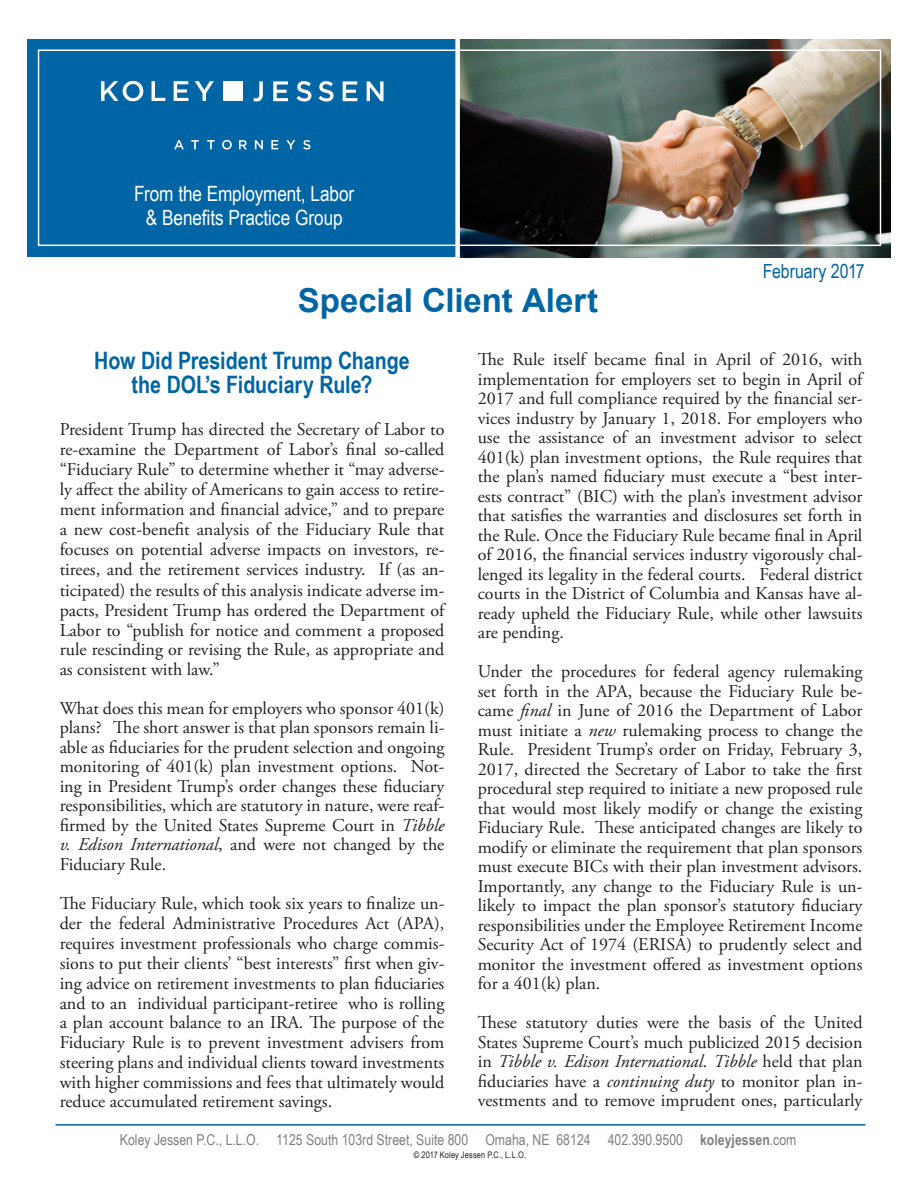
<style>
.page{position:relative;width:918px;height:1188px;background:#fff}
.page>*{position:absolute;margin:0;border:0;box-sizing:border-box;transform-origin:0 0}
.Headline{font:700 33px "Arial";color:#0065a4}
.Headline-2{font:700 24px/24px "Arial Narrow";color:#0065a4;text-align:center}
.Credit_Line{font:21px "Arial Narrow";letter-spacing:-.005em;color:#fff}
.Credit_Line-2{font:19.5px "Arial Narrow";letter-spacing:-.005em;color:#0065a4}
.t1{font:18px/19.5px "Adobe Garamond Pro";color:#231f20;text-align:justify}
.t2{font:15px "Arial Narrow";color:#808083}
.t3{font:9px "Arial Narrow";letter-spacing:.02em;color:#231f20}
.s1{font-style:italic}
.s2{font-weight:700}
</style>
<div class="page">
<div style="left:27px;top:40px;width:864px;height:217px;background:#0065a4"></div>
<img style="left:460px;top:40px;width:431px;height:217px">
<svg style="left:101px;top:81px;width:42px;height:20px"></svg>
<svg style="left:152px;top:81px;width:13px;height:20px"></svg>
<svg style="left:174px;top:81px;width:14px;height:20px"></svg>
<svg style="left:195px;top:81px;width:19px;height:20px"></svg>
<svg style="left:254px;top:81px;width:9px;height:20px"></svg>
<svg style="left:273px;top:81px;width:15px;height:20px"></svg>
<svg style="left:297px;top:81px;width:14px;height:20px"></svg>
<svg style="left:343px;top:81px;width:14px;height:20px"></svg>
<svg style="left:367px;top:81px;width:17px;height:20px"></svg>
<div style="left:223px;top:81px;width:20px;height:20px;background:#fff"></div>
<svg style="left:319px;top:81px;width:15px;height:20px"></svg>
<svg style="left:303px;top:140px;width:7px;height:10px"></svg>
<svg style="left:174px;top:140px;width:10px;height:9px"></svg>
<svg style="left:191px;top:140px;width:8px;height:9px"></svg>
<svg style="left:207px;top:140px;width:8px;height:9px"></svg>
<svg style="left:222px;top:140px;width:10px;height:10px"></svg>
<svg style="left:239px;top:140px;width:8px;height:9px"></svg>
<svg style="left:255px;top:140px;width:8px;height:9px"></svg>
<svg style="left:271px;top:140px;width:7px;height:9px"></svg>
<svg style="left:286px;top:140px;width:9px;height:9px"></svg>
<div style="left:455px;top:38px;width:5px;height:223px;background:#fff"></div>
<div style="left:38px;top:50px;width:843px;height:196px;border:2px solid #fff"></div>
<hr style="left:56px;top:1124px;width:809px;height:2px;background:#0065a4">
<p class="Credit_Line" style="left:134px;top:178px;width:222px">From the Employment, Labor</p>
<p class="Credit_Line" style="left:146px;top:202px;width:198px">&amp; Benefits Practice Group</p>
<p class="Headline" style="left:298px;top:278px;width:302px">Special Client Alert</p>
<p class="Credit_Line-2" style="left:763px;top:257px;width:103px">February 2017</p>
<p class="Headline-2" style="left:94px;top:347px;width:317px">How Did President Trump Change the DOL’s Fiduciary Rule?</p>
<p class="t1" style="left:60px;top:420px;width:386px;line-height:20px">President Trump has directed the Secretary of Labor to re-examine the Department of Labor’s final so-called “Fiduciary Rule” to determine whether it “may adverse&shy;ly affect the ability of Americans to gain access to retire&shy;ment information and financial advice,” and to prepare a new cost-benefit analysis of the Fiduciary Rule that focuses on potential adverse impacts on investors, re&shy;tirees, and the retirement services industry. If (as an&shy;ticipated) the results of this analysis indicate adverse im&shy;pacts, President Trump has ordered the Department of Labor to “publish for notice and comment a proposed rule rescinding or revising the Rule, as appropriate and as consistent with law.”</p>
<p class="t1" style="left:60px;top:699px;width:386px">What does this mean for employers who sponsor 401(k) plans? The short answer is that plan sponsors remain li&shy;able as fiduciaries for the prudent selection and ongoing monitoring of 401(k) plan investment options. Not&shy;ing in President Trump’s order changes these fiduciary responsibilities, which are statutory in nature, were reaf&shy;firmed by the United States Supreme Court in <span class="s1">Tibble v. Edison International</span>, and were not changed by the Fiduciary Rule.</p>
<p class="t1" style="left:60px;top:894px;width:386px">The Fiduciary Rule, which took six years to finalize un&shy;der the federal Administrative Procedures Act (APA), requires investment professionals who charge commis&shy;sions to put their clients’ “best interests” first when giv&shy;ing advice on retirement investments to plan fiduciaries and to an individual participant-retiree who is rolling a plan account balance to an IRA. The purpose of the Fiduciary Rule is to prevent investment advisers from steering plans and individual clients toward investments with higher commissions and fees that ultimately would reduce accumulated retirement savings.</p>
<p class="t1" style="left:478px;top:350px;width:386px">The Rule itself became final in April of 2016, with implementation for employers set to begin in April of 2017 and full compliance required by the financial ser&shy;vices industry by January 1, 2018. For employers who use the assistance of an investment advisor to select 401(k) plan investment options, the Rule requires that the plan’s named fiduciary must execute a “best inter&shy;ests contract” (BIC) with the plan’s investment advisor that satisfies the warranties and disclosures set forth in the Rule. Once the Fiduciary Rule became final in April of 2016, the financial services industry vigorously chal&shy;lenged its legality in the federal courts. Federal district courts in the District of Columbia and Kansas have al&shy;ready upheld the Fiduciary Rule, while other lawsuits are pending.</p>
<p class="t1" style="left:478px;top:662px;width:386px">Under the procedures for federal agency rulemaking set forth in the APA, because the Fiduciary Rule be&shy;came <span class="s1">final</span> in June of 2016 the Department of Labor must initiate a <span class="s1">new</span> rulemaking process to change the Rule. President Trump’s order on Friday, February 3, 2017, directed the Secretary of Labor to take the first procedural step required to initiate a new proposed rule that would most likely modify or change the existing Fiduciary Rule. These anticipated changes are likely to modify or eliminate the requirement that plan sponsors must execute BICs with their plan investment advisors.<br>Importantly, any change to the Fiduciary Rule is un&shy;likely to impact the plan sponsor’s statutory fiduciary responsibilities under the Employee Retirement Income Security Act of 1974 (ERISA) to prudently select and monitor the investment offered as investment options for a 401(k) plan.</p>
<p class="t1" style="left:478px;top:1013px;width:386px">These statutory duties were the basis of the United States Supreme Court’s much publicized 2015 decision in <span class="s1">Tibble v. Edison International</span>. <span class="s1">Tibble</span> held that plan fiduciaries have a <span class="s1">continuing duty</span> to monitor plan in&shy;vestments and to remove imprudent ones, particularly</p>
<p class="t2" style="left:120px;top:1128px;width:678px">Koley Jessen P.C., L.L.O. 1125 South 103rd Street, Suite 800 Omaha, NE 68124 402.390.9500 <span class="s2">koleyjessen</span>.com</p>
<p class="t3" style="left:414px;top:1148px;width:114px">© 2017 Koley Jessen P.C., L.L.O.</p>
</div>
